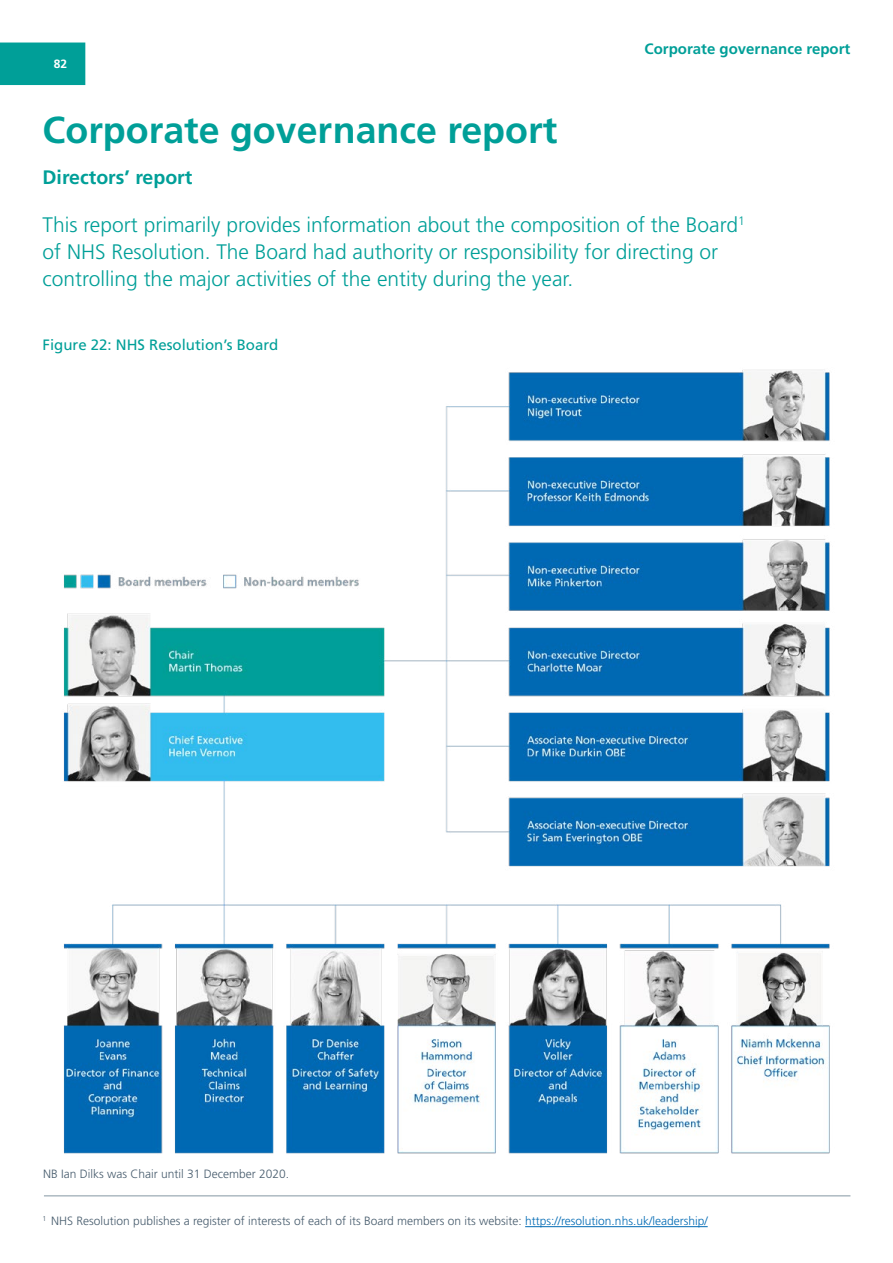
<style>
.page{position:relative;width:893px;height:1263px;background:#fff}
.page>*{position:absolute;margin:0;border:0;box-sizing:border-box;transform-origin:0 0}
.Head_1{font:700 37.5px "Frutiger LT Std";color:#009f98}
.Standfirst{font:300 21px/27px "Frutiger LT Std";color:#009f98}
.Head_2{font:700 19.5px "Frutiger LT Std";color:#009f98}
.Figure_legend_10PT{font:15px "Frutiger LT Std";color:#009f98}
.t1{font:700 15px "Frutiger LT Std";color:#009f98}
.Footnote{font:300 12px "Frutiger LT Std";color:#475c6d}
.Figure_legend_10PT-2{font:300 12px "Frutiger LT Std";color:#475c6d}
.t2{font:700 12px "Frutiger LT Std";color:#fff}
.s1{color:#006ab4}
</style>
<div class="page">
<hr style="left:525px;top:1226px;width:183px;height:1px;background:#006ab4">
<img style="left:55px;top:369px;width:783px;height:828px">
<hr style="left:44px;top:1195px;width:806px;height:1px;background:#8597a3">
<div style="left:0;top:43px;width:85px;height:42px;background:#009f98"></div>
<p class="t2" style="left:54px;top:57px;width:15px">82</p>
<p class="t1" style="left:645px;top:40px;width:207px">Corporate governance report</p>
<p class="Head_1" style="left:43px;top:108px;width:516px">Corporate governance report</p>
<h2 class="Head_2" style="left:43px;top:166px;width:151px">Directors’ report</h2>
<p class="Standfirst" style="left:43px;top:212px;width:704px">This report primarily provides information about the composition of the Board<sup>1 </sup>of NHS Resolution. The Board had authority or responsibility for directing or controlling the major activities of the entity during the year.</p>
<p class="Figure_legend_10PT" style="left:43px;top:336px;width:237px">Figure 22: NHS Resolution’s Board</p>
<p class="Figure_legend_10PT-2" style="left:43px;top:1167px;width:248px">NB Ian Dilks was Chair until 31 December 2020.</p>
<p class="Footnote" style="left:43px;top:1214px;width:667px"><sup>1</sup> NHS Resolution publishes a register of interests of each of its Board members on its website: <span class="s1">https://resolution.nhs.uk/leadership/</span></p>
</div>
